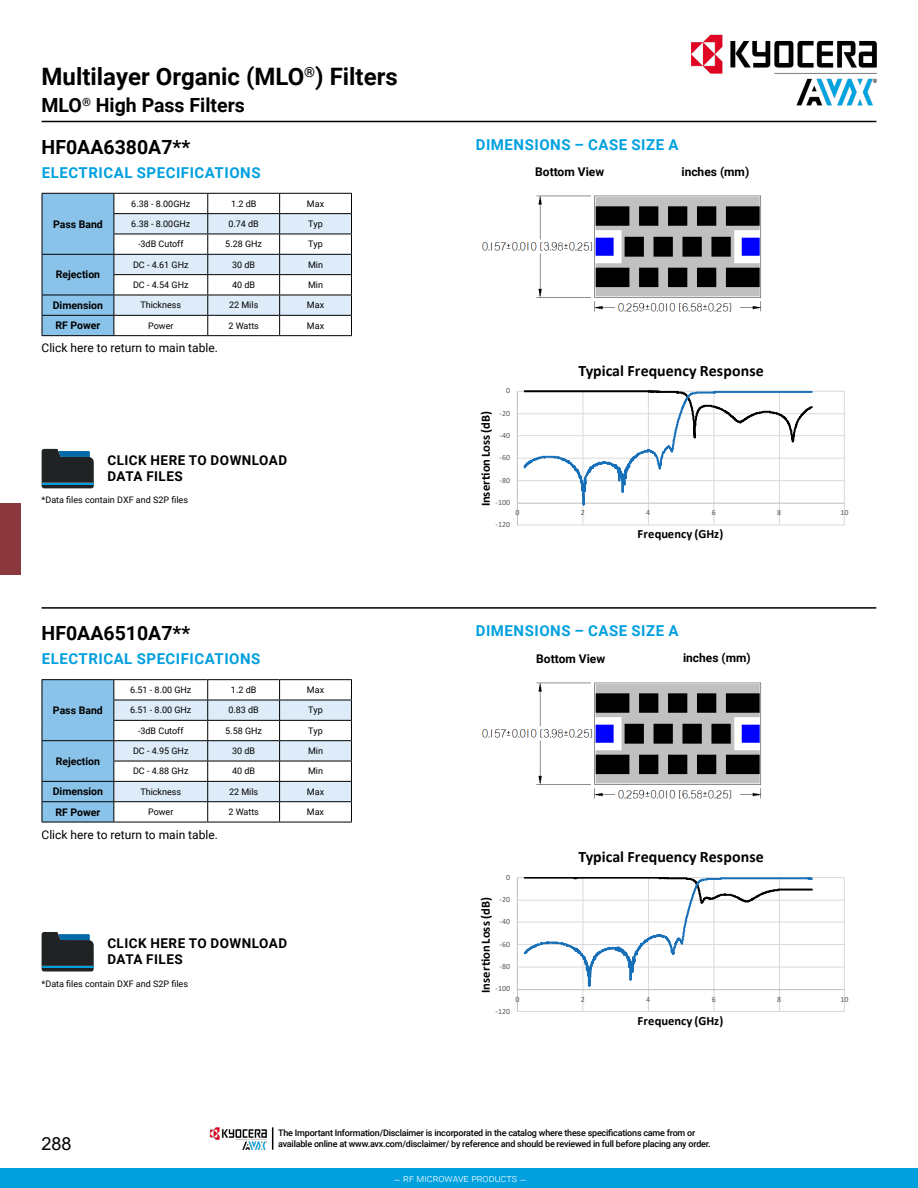
<style>
.page{position:relative;width:918px;height:1188px;background:#fff}
.page>*{position:absolute;margin:0;border:0;box-sizing:border-box;transform-origin:0 0}
.t1{font:700 24px "Roboto";color:#000}
.t2{font:700 19.5px "Roboto";color:#000}
.t3{font:18px "Arial";color:#000}
.t4{font:700 15.9px "Calibri";letter-spacing:.005em;color:#000}
.t5{font:700 15px "Roboto";letter-spacing:.035em;color:#00a0df}
.t6{font:700 13.5px/16.2px "Roboto";letter-spacing:.035em;color:#000}
.t7{font:700 12.6px "Calibri";color:#000}
.t8{font:12px "Roboto";color:#000}
.t9{font:700 12px "Roboto";color:#000}
.t10{font:700 10.5px "Roboto";color:#000}
.t11{font:300 10.5px "Roboto";color:#fff}
.t12{font:9px "Roboto";color:#000}
.t13{font:500 9px/10.8px "Roboto";letter-spacing:-.025em;color:#000}
.t14{font:7.95px "Calibri";letter-spacing:-.005em;color:#595a5a}
</style>
<div class="page">
<hr style="left:42px;top:121px;width:834px;height:1px;background:#000">
<hr style="left:42px;top:607px;width:834px;height:2px;background:#000">
<div style="left:0;top:503px;width:21px;height:72px;background:#8b393f"></div>
<hr style="left:517px;top:391px;width:327px;height:1px;background:#dad9d9">
<hr style="left:517px;top:413px;width:327px;height:1px;background:#dad9d9">
<hr style="left:517px;top:435px;width:327px;height:1px;background:#dad9d9">
<hr style="left:517px;top:458px;width:327px;height:1px;background:#dad9d9">
<hr style="left:517px;top:480px;width:327px;height:1px;background:#dad9d9">
<hr style="left:517px;top:525px;width:327px;height:1px;background:#dad9d9">
<hr style="left:844px;top:391px;width:1px;height:134px;background:#dad9d9">
<hr style="left:517px;top:391px;width:1px;height:134px;background:#bfbfbf">
<hr style="left:517px;top:503px;width:327px;height:1px;background:#bfbfbf">
<svg style="left:523px;top:391px;width:291px;height:134px"></svg>
<svg style="left:42px;top:193px;width:310px;height:142px"></svg>
<hr style="left:42px;top:335px;width:72px;height:1px;background:#000">
<hr style="left:114px;top:335px;width:94px;height:1px;background:#000">
<hr style="left:208px;top:335px;width:72px;height:1px;background:#000">
<hr style="left:280px;top:335px;width:72px;height:1px;background:#000">
<img style="left:482px;top:195px;width:279px;height:117px">
<hr style="left:517px;top:877px;width:327px;height:1px;background:#dad9d9">
<hr style="left:517px;top:900px;width:327px;height:1px;background:#dad9d9">
<hr style="left:517px;top:922px;width:327px;height:1px;background:#dad9d9">
<hr style="left:517px;top:944px;width:327px;height:1px;background:#dad9d9">
<hr style="left:517px;top:967px;width:327px;height:1px;background:#dad9d9">
<hr style="left:517px;top:1011px;width:327px;height:1px;background:#dad9d9">
<hr style="left:844px;top:878px;width:1px;height:133px;background:#dad9d9">
<hr style="left:517px;top:878px;width:1px;height:133px;background:#bfbfbf">
<hr style="left:517px;top:989px;width:327px;height:1px;background:#bfbfbf">
<svg style="left:523px;top:877px;width:291px;height:134px"></svg>
<hr style="left:42px;top:679px;width:72px;height:1px;background:#000">
<hr style="left:114px;top:679px;width:94px;height:1px;background:#000">
<hr style="left:208px;top:679px;width:72px;height:1px;background:#000">
<hr style="left:280px;top:679px;width:72px;height:1px;background:#000">
<svg style="left:42px;top:680px;width:310px;height:142px"></svg>
<hr style="left:42px;top:822px;width:72px;height:1px;background:#000">
<hr style="left:114px;top:822px;width:94px;height:1px;background:#000">
<hr style="left:208px;top:822px;width:72px;height:1px;background:#000">
<hr style="left:280px;top:822px;width:72px;height:1px;background:#000">
<img style="left:482px;top:682px;width:279px;height:117px">
<svg style="left:42px;top:449px;width:52px;height:39px;background:#2b383d"></svg>
<hr style="left:42px;top:483px;width:51px;height:2px;background:#00a0df">
<svg style="left:42px;top:932px;width:52px;height:40px;background:#2e3a40"></svg>
<hr style="left:42px;top:966px;width:51px;height:2px;background:#00a0df">
<img style="left:669px;top:34px;width:208px;height:87px">
<div style="left:0;top:1169px;width:918px;height:19px;background:#00a0df"></div>
<img style="left:210px;top:1127px;width:57px;height:23px">
<svg style="left:272px;top:1127px;width:1px;height:23px"></svg>
<h1 class="t1" style="left:42px;top:60px;width:358px">Multilayer Organic (MLO<sup>®</sup>) Filters</h1>
<h2 class="t2" style="left:42px;top:92px;width:205px">MLO<sup>®</sup> High Pass Filters</h2>
<h2 class="t2" style="left:42px;top:133px;width:150px">HF0AA6380A7**</h2>
<h3 class="t5" style="left:42px;top:162px;width:220px">ELECTRICAL SPECIFICATIONS</h3>
<p class="t10" style="left:53px;top:216px;width:51px">Pass Band</p>
<p class="t10" style="left:56px;top:267px;width:46px">Rejection</p>
<p class="t12" style="left:131px;top:197px;width:61px">6.38 - 8.00GHz</p>
<p class="t12" style="left:231px;top:197px;width:27px">1.2 dB</p>
<p class="t12" style="left:307px;top:197px;width:19px">Max</p>
<p class="t12" style="left:131px;top:217px;width:61px">6.38 - 8.00GHz</p>
<p class="t12" style="left:228px;top:217px;width:32px">0.74 dB</p>
<p class="t12" style="left:308px;top:217px;width:16px">Typ</p>
<p class="t12" style="left:138px;top:238px;width:47px">-3dB Cutoff</p>
<p class="t12" style="left:225px;top:238px;width:38px">5.28 GHz</p>
<p class="t12" style="left:308px;top:238px;width:16px">Typ</p>
<p class="t12" style="left:133px;top:258px;width:57px">DC - 4.61 GHz</p>
<p class="t12" style="left:232px;top:258px;width:25px">30 dB</p>
<p class="t12" style="left:308px;top:258px;width:17px">Min</p>
<p class="t12" style="left:133px;top:279px;width:57px">DC - 4.54 GHz</p>
<p class="t12" style="left:232px;top:279px;width:25px">40 dB</p>
<p class="t12" style="left:308px;top:279px;width:17px">Min</p>
<p class="t10" style="left:53px;top:298px;width:52px">Dimension</p>
<p class="t12" style="left:140px;top:299px;width:42px">Thickness</p>
<p class="t12" style="left:229px;top:299px;width:31px">22 Mils</p>
<p class="t12" style="left:307px;top:299px;width:19px">Max</p>
<p class="t10" style="left:55px;top:318px;width:46px">RF Power</p>
<p class="t12" style="left:148px;top:319px;width:27px">Power</p>
<p class="t12" style="left:228px;top:319px;width:32px">2 Watts</p>
<p class="t12" style="left:307px;top:319px;width:19px">Max</p>
<h3 class="t8" style="left:42px;top:340px;width:178px">Click here to return to main table.</h3>
<h3 class="t6" style="left:107px;top:451px;width:181px">CLICK HERE TO DOWNLOAD<br>DATA FILES</h3>
<p class="t12" style="left:42px;top:494px;width:148px">*Data files contain DXF and S2P files</p>
<h2 class="t2" style="left:42px;top:620px;width:150px">HF0AA6510A7**</h2>
<h3 class="t5" style="left:476px;top:134px;width:204px">DIMENSIONS – CASE SIZE A</h3>
<h3 class="t9" style="left:535px;top:163px;width:70px">Bottom View</h3>
<h3 class="t9" style="left:682px;top:164px;width:69px">inches (mm)</h3>
<p class="t14" style="left:506px;top:385px;width:6px">0</p>
<p class="t14" style="left:500px;top:407px;width:12px">-20</p>
<h3 class="t7" style="left:477px;top:506px;width:97px;rotate:-90deg">Inser on Loss (dB)</h3>
<p class="t14" style="left:500px;top:430px;width:12px">-40</p>
<p class="t14" style="left:500px;top:452px;width:12px">-60</p>
<p class="t14" style="left:500px;top:474px;width:12px">-80</p>
<p class="t14" style="left:496px;top:497px;width:16px">-100</p>
<h3 class="t4" style="left:579px;top:359px;width:187px">Typical Frequency Response</h3>
<p class="t14" style="left:515px;top:507px;width:6px">0</p>
<p class="t14" style="left:581px;top:507px;width:6px">2</p>
<p class="t14" style="left:646px;top:507px;width:6px">4</p>
<p class="t14" style="left:712px;top:507px;width:6px">6</p>
<p class="t14" style="left:777px;top:507px;width:6px">8</p>
<p class="t14" style="left:841px;top:507px;width:10px">10</p>
<p class="t14" style="left:496px;top:519px;width:16px">-120</p>
<h3 class="t7" style="left:638px;top:525px;width:87px">Frequency (GHz)</h3>
<h3 class="t5" style="left:476px;top:621px;width:204px">DIMENSIONS – CASE SIZE A</h3>
<h3 class="t5" style="left:42px;top:649px;width:220px">ELECTRICAL SPECIFICATIONS</h3>
<h3 class="t9" style="left:536px;top:650px;width:70px">Bottom View</h3>
<p class="t10" style="left:53px;top:703px;width:51px">Pass Band</p>
<p class="t10" style="left:56px;top:754px;width:46px">Rejection</p>
<p class="t12" style="left:130px;top:684px;width:63px">6.51 - 8.00 GHz</p>
<p class="t12" style="left:231px;top:684px;width:27px">1.2 dB</p>
<p class="t12" style="left:307px;top:684px;width:19px">Max</p>
<p class="t12" style="left:130px;top:704px;width:63px">6.51 - 8.00 GHz</p>
<p class="t12" style="left:228px;top:704px;width:32px">0.83 dB</p>
<p class="t12" style="left:308px;top:704px;width:16px">Typ</p>
<p class="t12" style="left:138px;top:724px;width:47px">-3dB Cutoff</p>
<p class="t12" style="left:225px;top:724px;width:38px">5.58 GHz</p>
<p class="t12" style="left:308px;top:724px;width:16px">Typ</p>
<p class="t12" style="left:133px;top:745px;width:57px">DC - 4.95 GHz</p>
<p class="t12" style="left:232px;top:745px;width:25px">30 dB</p>
<p class="t12" style="left:308px;top:745px;width:17px">Min</p>
<p class="t12" style="left:133px;top:765px;width:57px">DC - 4.88 GHz</p>
<p class="t12" style="left:232px;top:765px;width:25px">40 dB</p>
<p class="t12" style="left:308px;top:765px;width:17px">Min</p>
<p class="t10" style="left:53px;top:784px;width:52px">Dimension</p>
<p class="t12" style="left:140px;top:785px;width:42px">Thickness</p>
<p class="t12" style="left:229px;top:785px;width:31px">22 Mils</p>
<p class="t12" style="left:307px;top:785px;width:19px">Max</p>
<p class="t10" style="left:55px;top:805px;width:46px">RF Power</p>
<p class="t12" style="left:148px;top:806px;width:27px">Power</p>
<p class="t12" style="left:228px;top:806px;width:32px">2 Watts</p>
<p class="t12" style="left:307px;top:806px;width:19px">Max</p>
<h3 class="t8" style="left:42px;top:826px;width:178px">Click here to return to main table.</h3>
<h3 class="t9" style="left:683px;top:650px;width:69px">inches (mm)</h3>
<h3 class="t6" style="left:107px;top:934px;width:181px">CLICK HERE TO DOWNLOAD<br>DATA FILES</h3>
<p class="t12" style="left:42px;top:977px;width:148px">*Data files contain DXF and S2P files</p>
<p class="t14" style="left:506px;top:871px;width:6px">0</p>
<p class="t14" style="left:500px;top:894px;width:12px">-20</p>
<h3 class="t7" style="left:477px;top:993px;width:97px;rotate:-90deg">Inser on Loss (dB)</h3>
<p class="t14" style="left:500px;top:916px;width:12px">-40</p>
<p class="t14" style="left:500px;top:938px;width:12px">-60</p>
<p class="t14" style="left:500px;top:961px;width:12px">-80</p>
<p class="t14" style="left:496px;top:983px;width:16px">-100</p>
<h3 class="t4" style="left:579px;top:846px;width:187px">Typical Frequency Response</h3>
<p class="t14" style="left:515px;top:993px;width:6px">0</p>
<p class="t14" style="left:581px;top:993px;width:6px">2</p>
<p class="t14" style="left:646px;top:993px;width:6px">4</p>
<p class="t14" style="left:712px;top:993px;width:6px">6</p>
<p class="t14" style="left:777px;top:993px;width:6px">8</p>
<p class="t14" style="left:841px;top:993px;width:10px">10</p>
<p class="t14" style="left:496px;top:1005px;width:16px">-120</p>
<h3 class="t7" style="left:638px;top:1012px;width:87px">Frequency (GHz)</h3>
<h3 class="t3" style="left:42px;top:1131px;width:32px">288</h3>
<p class="t13" style="left:278px;top:1127px;width:434px">The Important Information/Disclaimer is incorporated in the catalog where these specifications came from or available online at www.avx.com/disclaimer/ by reference and should be reviewed in full before placing any order.</p>
<p class="t11" style="left:394px;top:1171px;width:134px">– rf microwave products –</p>
</div>
